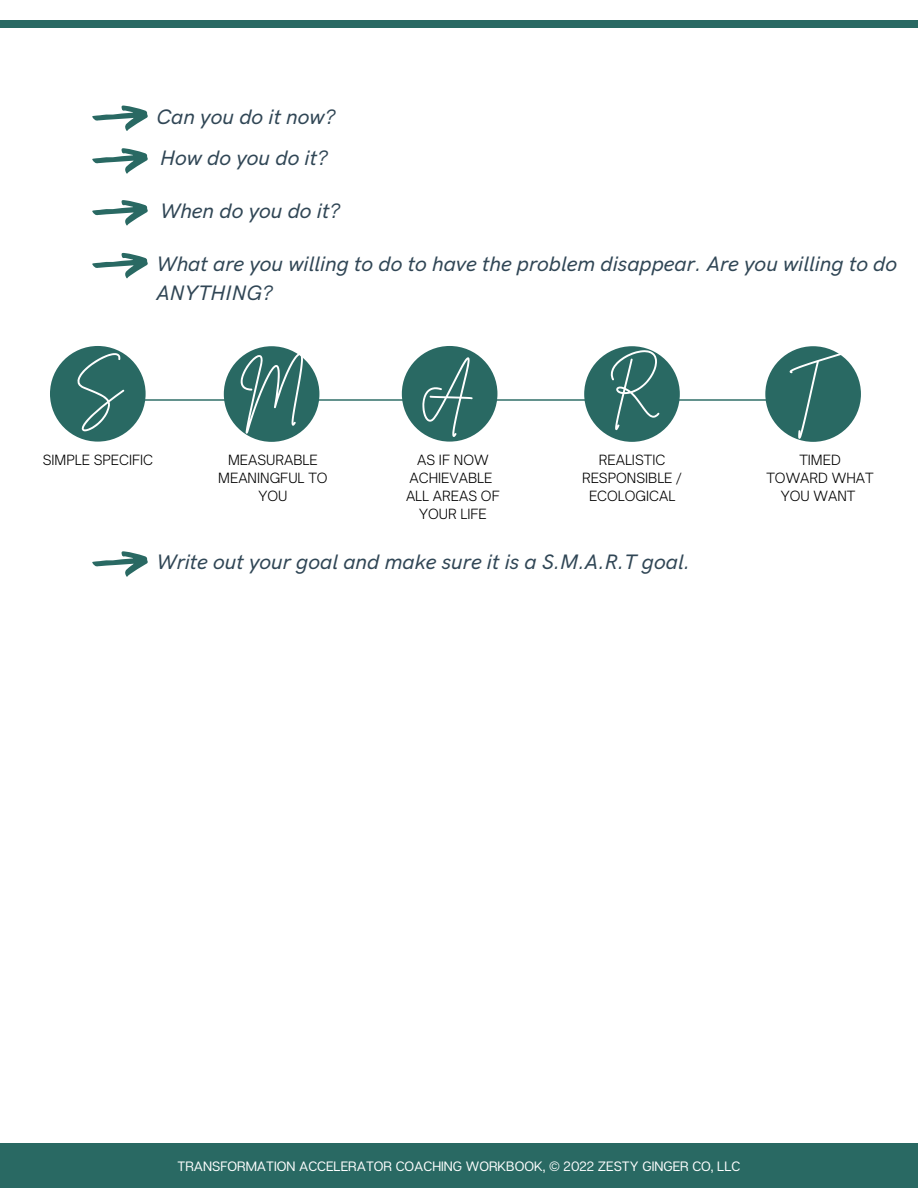
<style>
.page{position:relative;width:918px;height:1188px;background:#fff}
.page>*{position:absolute;margin:0;border:0;box-sizing:border-box;transform-origin:0 0}
.t1{font:50.25px "Brittany Signature";color:#fff}
.t2{font:italic 500 21px/29.1px "HK Grotesk Pro";color:#304655}
.t3{font:300 13.5px/18px "Open Sauce One";color:#000;text-align:center}
.t4{font:13.5px "Articulat CF";color:#fff}
</style>
<div class="page">
<div style="left:0;top:20px;width:918px;height:8px;background:#296963"></div>
<div style="left:0;top:1143px;width:918px;height:45px;background:#296963"></div>
<hr style="left:125px;top:400px;width:668px;height:1px;background:#296963">
<div style="left:50px;top:346px;width:96px;height:96px;background:#296963;border-radius:50%"></div>
<div style="left:224px;top:346px;width:95px;height:96px;background:#296963;border-radius:50%"></div>
<div style="left:402px;top:346px;width:95px;height:96px;background:#296963;border-radius:50%"></div>
<div style="left:584px;top:346px;width:96px;height:96px;background:#296963;border-radius:50%"></div>
<div style="left:765px;top:346px;width:96px;height:96px;background:#296963;border-radius:50%"></div>
<svg style="left:92px;top:105px;width:56px;height:26px"></svg>
<svg style="left:92px;top:148px;width:56px;height:26px"></svg>
<svg style="left:92px;top:200px;width:56px;height:26px"></svg>
<svg style="left:92px;top:253px;width:56px;height:26px"></svg>
<svg style="left:92px;top:551px;width:56px;height:26px"></svg>
<p class="t2" style="left:156px;top:103px;width:180px">Can you do it now?</p>
<p class="t2" style="left:160px;top:144px;width:169px">How do you do it?</p>
<p class="t2" style="left:160px;top:197px;width:181px">When do you do it?</p>
<p class="t2" style="left:156px;top:250px;width:742px">What are you willing to do to have the problem disappear. Are you willing to do<br>ANYTHING?</p>
<p class="t1" style="left:74px;top:354px;width:49px">S</p>
<p class="t1" style="left:240px;top:353px;width:65px">M</p>
<p class="t1" style="left:420px;top:360px;width:57px">A</p>
<p class="t1" style="left:607px;top:353px;width:48px">R</p>
<p class="t3" style="left:43px;top:450px;width:112px">SIMPLE SPECIFIC</p>
<p class="t3" style="left:228px;top:450px;width:91px">MEASURABLE</p>
<p class="t3" style="left:218px;top:468px;width:111px">MEANINGFUL TO<br>YOU</p>
<p class="t3" style="left:417px;top:450px;width:73px">AS IF NOW</p>
<p class="t3" style="left:410px;top:468px;width:84px">ACHIEVABLE</p>
<p class="t3" style="left:406px;top:486px;width:95px">ALL AREAS OF<br>YOUR LIFE</p>
<p class="t3" style="left:599px;top:450px;width:68px">REALISTIC</p>
<p class="t3" style="left:582px;top:468px;width:102px">RESPONSIBLE /<br>ECOLOGICAL</p>
<p class="t2" style="left:156px;top:549px;width:535px">Write out your goal and make sure it is a S.M.A.R.T goal.</p>
<p class="t1" style="left:790px;top:360px;width:67px">T</p>
<p class="t3" style="left:799px;top:450px;width:43px">TIMED</p>
<p class="t3" style="left:766px;top:468px;width:109px">TOWARD WHAT<br>YOU WANT</p>
<p class="t4" style="left:178px;top:1158px;width:564px">TRANSFORMATION ACCELERATOR COACHING WORKBOOK, © 2022 ZESTY GINGER CO, LLC</p>
</div>
